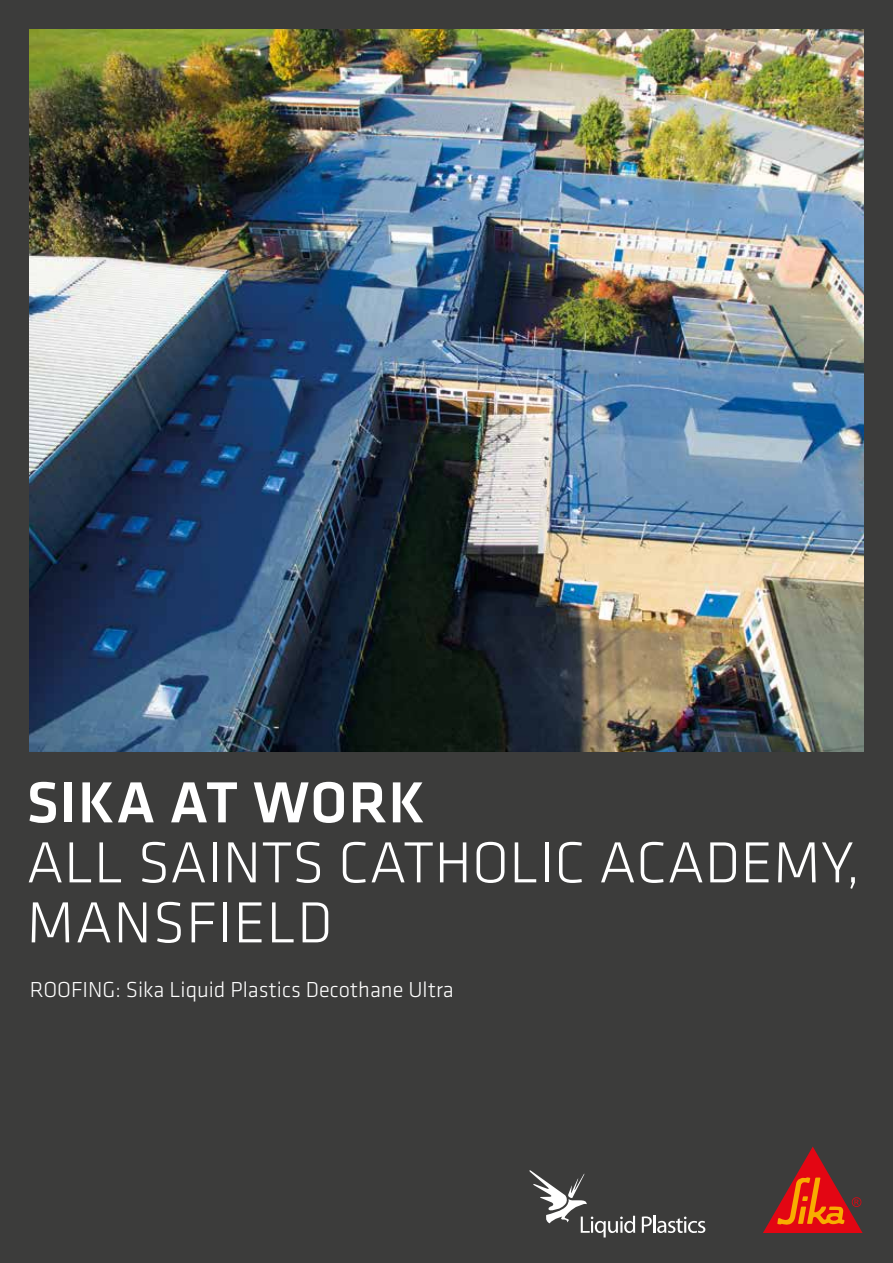
<style>
.page{position:relative;width:893px;height:1263px;background:#3c3c3b}
.page>*{position:absolute;margin:0;border:0;box-sizing:border-box;transform-origin:0 0}
.t1{font:300 60px/60px "Klavika";letter-spacing:.005em;color:#fff}
.t2{font:500 60px "Klavika";letter-spacing:.015em;color:#fff}
.t3{font:300 22.5px "Klavika";color:#fff}
</style>
<div class="page">
<svg style="left:763px;top:1146px;width:100px;height:87px"></svg>
<svg style="left:529px;top:1170px;width:106px;height:67px"></svg>
<svg style="left:642px;top:1216px;width:63px;height:17px"></svg>
<img style="left:30px;top:30px;width:833px;height:722px">
<h1 class="t2" style="left:27px;top:762px;width:400px">SIKA AT WORK</h1>
<h1 class="t1" style="left:27px;top:832px;width:835px">ALL SAINTS CATHOLIC ACADEMY,<br>MANSFIELD</h1>
<p class="t3" style="left:30px;top:976px;width:426px">ROOFING: Sika Liquid Plastics Decothane Ultra</p>
</div>
